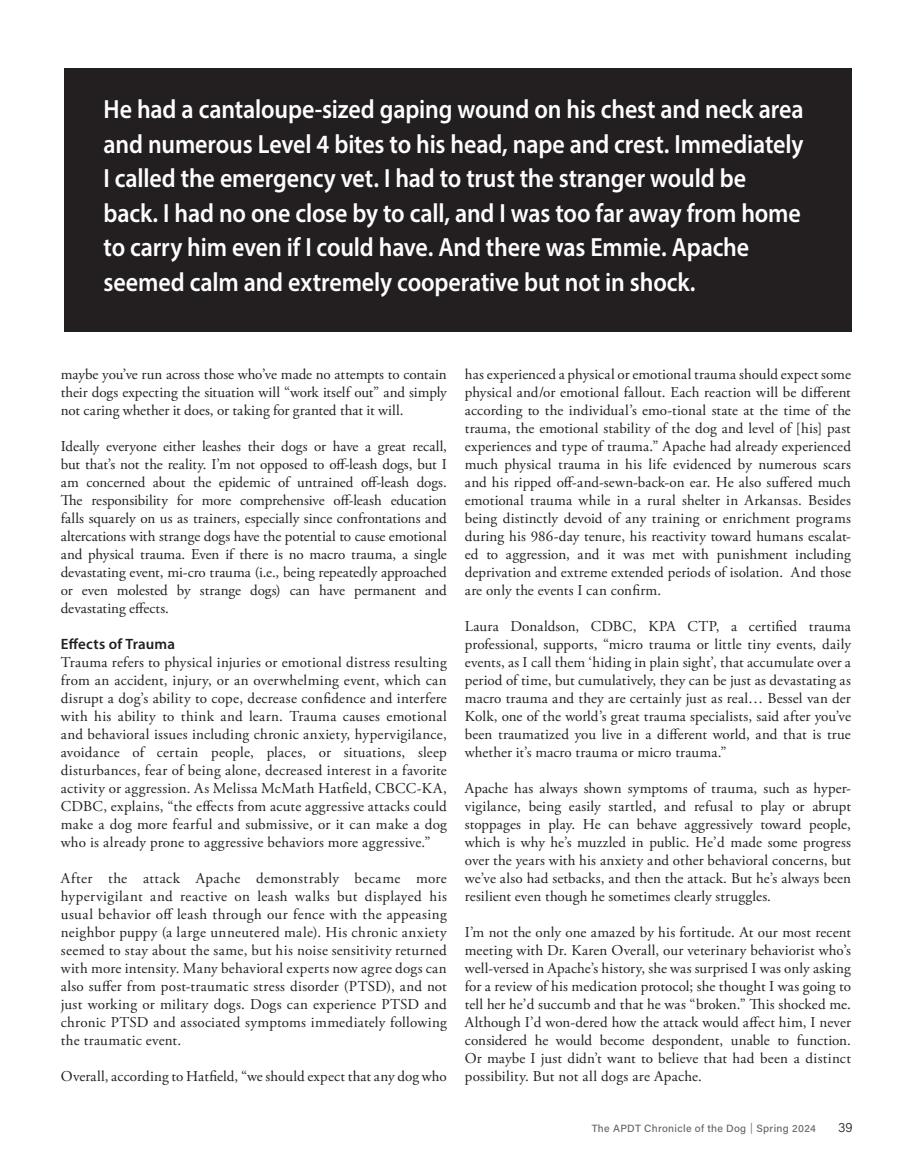
<style>
.page{position:relative;width:905px;height:1175px;background:#fff}
.page>*{position:absolute;margin:0;border:0;box-sizing:border-box;transform-origin:0 0}
.t1{font:600 26.4px/34.5px "Myriad Pro";letter-spacing:-.01em;color:#fff;scale:.91 1}
.t2{font:15px/18px "Adobe Garamond Pro";letter-spacing:.01em;color:#231f20;text-align:justify}
.t3{font:600 15px "Myriad Pro";letter-spacing:.015em;color:#231f20}
.t4{font:500 10.5px "Acumin Pro";letter-spacing:.03em;color:#646569}
.s1{font-weight:300}
.s2{font-weight:300;font-size:13.5px;color:#231f20}
</style>
<div class="page">
<div style="left:64px;top:68px;width:787px;height:264px;background:#231f20"></div>
<p class="t1" style="left:104px;top:91px;width:770px">He had a cantaloupe-sized gaping wound on his chest and neck area and numerous Level 4 bites to his head, nape and crest. Immediately I called the emergency vet. I had to trust the stranger would be back. I had no one close by to call, and I was too far away from home to carry him even if I could have. And there was Emmie. Apache seemed calm and extremely cooperative but not in shock.</p>
<p class="t2" style="left:61px;top:366px;width:387px">maybe you’ve run across those who’ve made no attempts to contain their dogs expecting the situation will “work itself out” and simply not caring whether it does, or taking for granted that it will.</p>
<p class="t2" style="left:61px;top:438px;width:387px">Ideally everyone either leashes their dogs or have a great recall, but that’s not the reality. I’m not opposed to off-leash dogs, but I am concerned about the epidemic of untrained off-leash dogs.<br>The responsibility for more comprehensive off-leash education falls squarely on us as trainers, especially since confrontations and altercations with strange dogs have the potential to cause emotional and physical trauma. Even if there is no macro trauma, a single devastating event, mi-cro trauma (i.e., being repeatedly approached or even molested by strange dogs) can have permanent and devastating effects.</p>
<p class="t3" style="left:61px;top:634px;width:116px">Effects of Trauma</p>
<p class="t2" style="left:61px;top:654px;width:387px">Trauma refers to physical injuries or emotional distress resulting from an accident, injury, or an overwhelming event, which can disrupt a dog’s ability to cope, decrease confidence and interfere with his ability to think and learn. Trauma causes emotional and behavioral issues including chronic anxiety, hypervigilance, avoidance of certain people, places, or situations, sleep disturbances, fear of being alone, decreased interest in a favorite activity or aggression. As Melissa McMath Hatfield, CBCC-KA, CDBC, explains, “the effects from acute aggressive attacks could make a dog more fearful and submissive, or it can make a dog who is already prone to aggressive behaviors more aggressive.”</p>
<p class="t2" style="left:61px;top:870px;width:387px">After the attack Apache demonstrably became more hypervigilant and reactive on leash walks but displayed his usual behavior off leash through our fence with the appeasing neighbor puppy (a large unneutered male). His chronic anxiety seemed to stay about the same, but his noise sensitivity returned with more intensity. Many behavioral experts now agree dogs can also suffer from post-traumatic stress disorder (PTSD), and not just working or military dogs. Dogs can experience PTSD and chronic PTSD and associated symptoms immediately following the traumatic event.</p>
<p class="t2" style="left:61px;top:1068px;width:387px">Overall, according to Hatfield, “we should expect that any dog who</p>
<p class="t2" style="left:465px;top:366px;width:387px">has experienced a physical or emotional trauma should expect some physical and/or emotional fallout. Each reaction will be different according to the individual’s emo-tional state at the time of the trauma, the emotional stability of the dog and level of [his] past experiences and type of trauma.” Apache had already experienced much physical trauma in his life evidenced by numerous scars and his ripped off-and-sewn-back-on ear. He also suffered much emotional trauma while in a rural shelter in Arkansas. Besides being distinctly devoid of any training or enrichment programs during his 986-day tenure, his reactivity toward humans escalat&shy;ed to aggression, and it was met with punishment including deprivation and extreme extended periods of isolation. And those are only the events I can confirm.</p>
<p class="t2" style="left:465px;top:618px;width:387px">Laura Donaldson, CDBC, KPA CTP, a certified trauma professional, supports, “micro trauma or little tiny events, daily events, as I call them ‘hiding in plain sight’, that accumulate over a period of time, but cumulatively, they can be just as devastating as macro trauma and they are certainly just as real… Bessel van der Kolk, one of the world’s great trauma specialists, said after you’ve been traumatized you live in a different world, and that is true whether it’s macro trauma or micro trauma.”</p>
<p class="t2" style="left:465px;top:780px;width:387px">Apache has always shown symptoms of trauma, such as hyper&shy;vigilance, being easily startled, and refusal to play or abrupt stoppages in play. He can behave aggressively toward people, which is why he’s muzzled in public. He’d made some progress over the years with his anxiety and other behavioral concerns, but we’ve also had setbacks, and then the attack. But he’s always been resilient even though he sometimes clearly struggles.</p>
<p class="t2" style="left:465px;top:924px;width:387px">I’m not the only one amazed by his fortitude. At our most recent meeting with Dr. Karen Overall, our veterinary behaviorist who’s well-versed in Apache’s history, she was surprised I was only asking for a review of his medication protocol; she thought I was going to tell her he’d succumb and that he was “broken.” This shocked me.<br>Although I’d won-dered how the attack would affect him, I never considered he would become despondent, unable to function.<br>Or maybe I just didn’t want to believe that had been a distinct possibility. But not all dogs are Apache.</p>
<p class="t4" style="left:591px;top:1121px;width:262px">The APDT Chronicle of the Dog <span class="s1">|</span> Spring 2024 <span class="s2">39</span></p>
</div>
